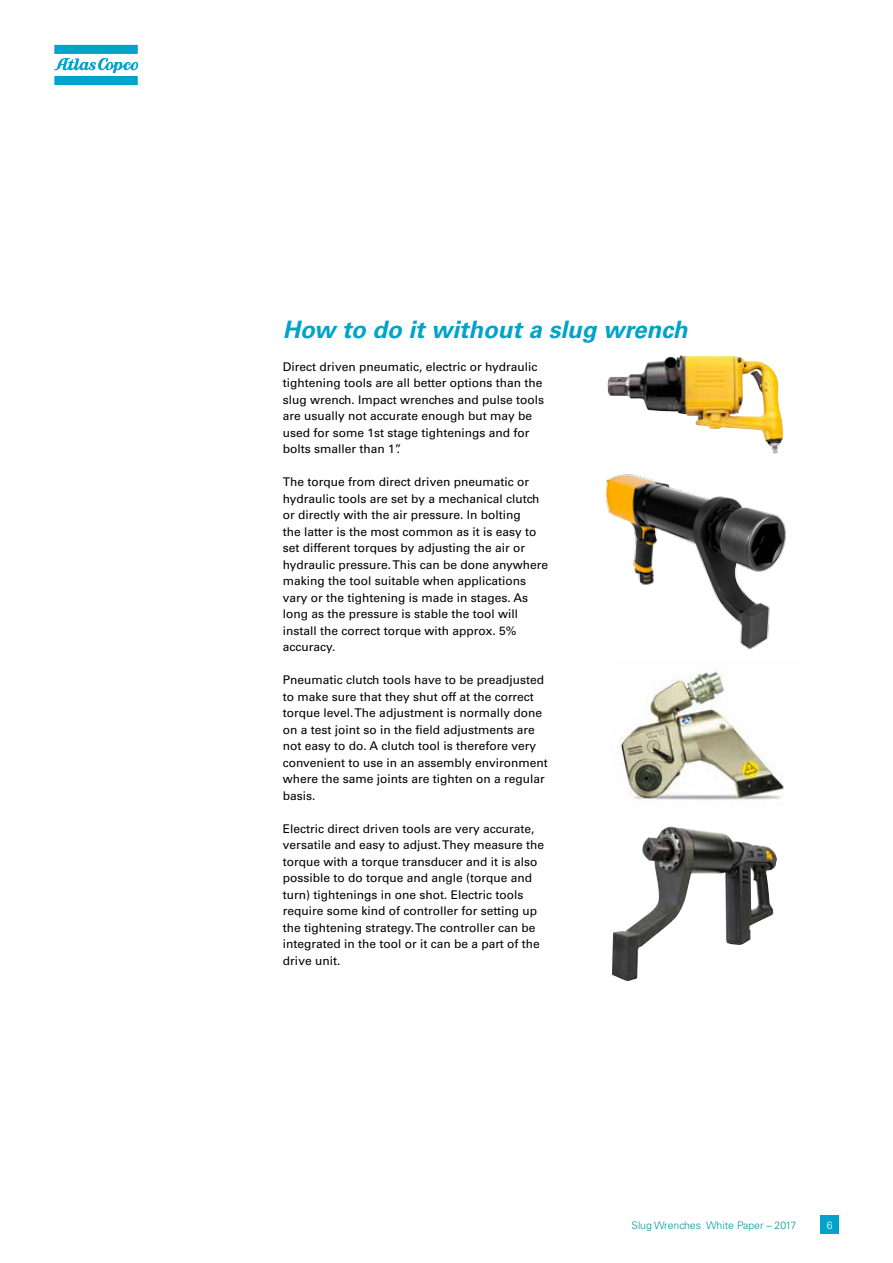
<style>
.page{position:relative;width:893px;height:1263px;background:#fff}
.page>*{position:absolute;margin:0;border:0;box-sizing:border-box;transform-origin:0 0}
.t1{font:italic 700 24px "Univers LT Std";color:#00a3c9}
.t2{font:12px/16.5px "Univers LT Std";color:#000}
.t3{font:300 10.5px "Univers LT Std";color:#0097a0}
.t4{font:300 10.5px "Univers LT Std";color:#fff}
</style>
<div class="page">
<svg style="left:54px;top:45px;width:84px;height:40px"></svg>
<div style="left:821px;top:1215px;width:18px;height:19px;background:#00a3c9"></div>
<img style="left:612px;top:826px;width:165px;height:155px">
<img style="left:620px;top:671px;width:164px;height:129px">
<img style="left:608px;top:355px;width:175px;height:98px">
<img style="left:605px;top:474px;width:181px;height:176px">
<h1 class="t1" style="left:283px;top:315px;width:406px">How to do it without a slug wrench</h1>
<p class="t2" style="left:283px;top:358px;width:263px">Direct driven pneumatic, electric or hydraulic tightening tools are all better options than the slug wrench. Impact wrenches and pulse tools are usually not accurate enough but may be used for some 1st stage tightenings and for bolts smaller than 1”.</p>
<p class="t2" style="left:283px;top:474px;width:267px">The torque from direct driven pneumatic or hydraulic tools are set by a mechanical clutch or directly with the air pressure. In bolting<br>the latter is the most common as it is easy to set different torques by adjusting the air or hydraulic pressure. This can be done anywhere making the tool suitable when applications vary or the tightening is made in stages. As long as the pressure is stable the tool will install the correct torque with approx. 5% accuracy.</p>
<p class="t2" style="left:283px;top:672px;width:266px">Pneumatic clutch tools have to be preadjusted to make sure that they shut off at the correct torque level. The adjustment is normally done on a test joint so in the field adjustments are not easy to do. A clutch tool is therefore very convenient to use in an assembly environment where the same joints are tighten on a regular basis.</p>
<p class="t2" style="left:283px;top:820px;width:263px">Electric direct driven tools are very accurate, versatile and easy to adjust. They measure the torque with a torque transducer and it is also possible to do torque and angle (torque and turn) tightenings in one shot. Electric tools require some kind of controller for setting up the tightening strategy. The controller can be integrated in the tool or it can be a part of the drive unit.</p>
<p class="t3" style="left:632px;top:1218px;width:166px">Slug Wrenches White Paper – 2017</p>
<p class="t4" style="left:827px;top:1218px;width:7px">6</p>
</div>
